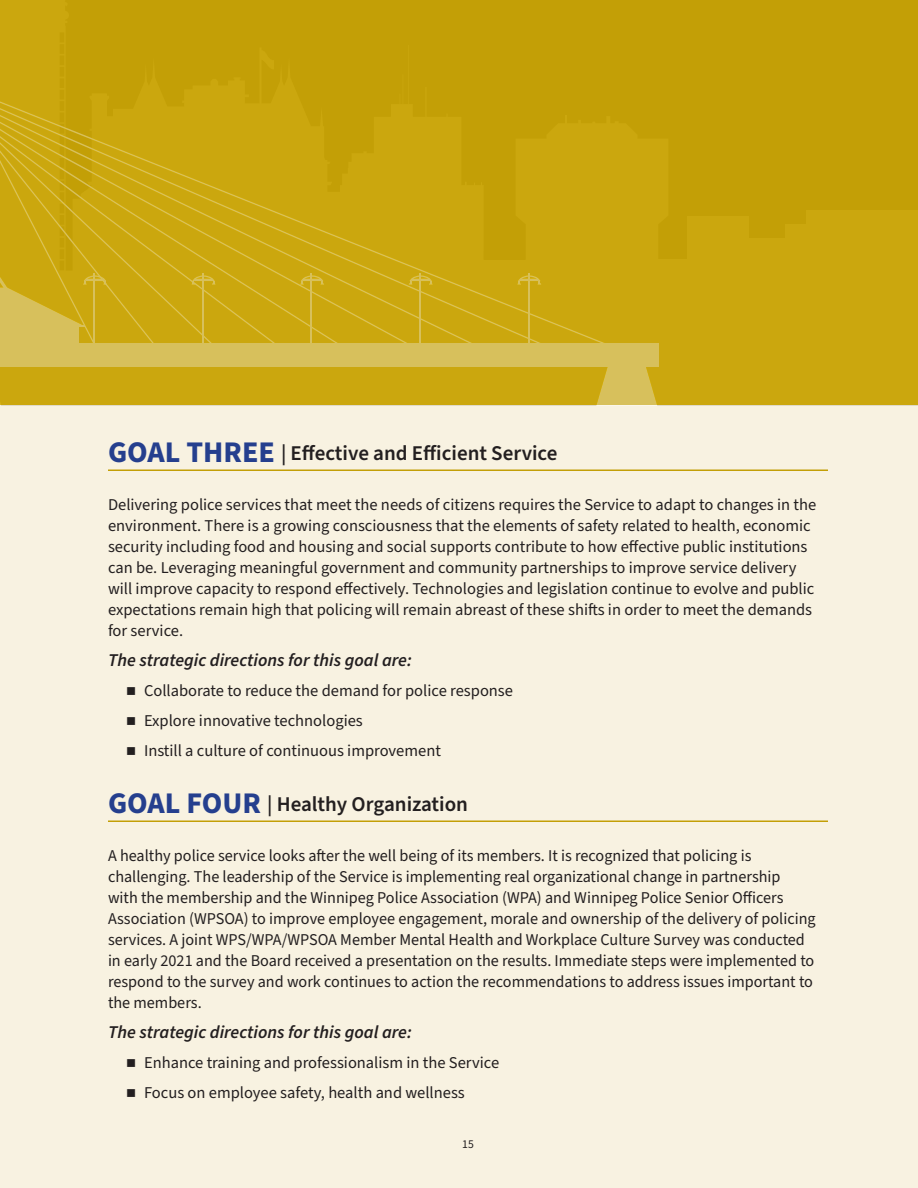
<style>
.page{position:relative;width:918px;height:1188px;background:#f8f2e1}
.page>*{position:absolute;margin:0;border:0;box-sizing:border-box;transform-origin:0 0}
.Goal_headers{font:600 21px "Source Sans Pro";color:#231f20}
.Body_copy{font:italic 600 18px "Source Sans Pro";color:#231f20}
.Body_copy-2{font:16.5px/21px "Source Sans Pro";color:#231f20}
.t1{font:12px "Source Sans Pro";color:#231f20}
.s1{font-weight:700;font-size:30px;color:#253f8e}
</style>
<div class="page">
<div style="left:0;top:0;width:918px;height:405px;background:#c39f06"></div>
<div style="left:646px;top:259px;width:135px;height:146px;background:#cba70e"></div>
<div style="left:0;top:344px;width:659px;height:23px;background:#d7c05c"></div>
<svg style="left:0;top:101px;width:613px;height:243px"></svg>
<hr style="left:202px;top:273px;width:2px;height:73px;background:#fff">
<svg style="left:192px;top:275px;width:24px;height:10px"></svg>
<svg style="left:0;top:143px;width:159px;height:201px"></svg>
<hr style="left:311px;top:273px;width:1px;height:73px;background:#fff">
<svg style="left:300px;top:275px;width:24px;height:10px"></svg>
<hr style="left:419px;top:273px;width:2px;height:73px;background:#fff">
<svg style="left:409px;top:275px;width:24px;height:10px"></svg>
<hr style="left:528px;top:273px;width:1px;height:73px;background:#fff">
<svg style="left:517px;top:275px;width:24px;height:10px"></svg>
<svg style="left:596px;top:367px;width:61px;height:38px"></svg>
<div style="left:687px;top:217px;width:62px;height:188px;background:#cba70e"></div>
<div style="left:807px;top:211px;width:111px;height:194px;background:#cba70e"></div>
<div style="left:730px;top:238px;width:92px;height:167px;background:#cba70e"></div>
<hr style="left:108px;top:470px;width:720px;height:1px;background:#c39f06">
<hr style="left:108px;top:820px;width:720px;height:2px;background:#c39f06">
<p class="Goal_headers" style="left:108px;top:439px;width:451px"><span class="s1">GOAL THREE</span> | Effective and Efficient Service</p>
<p class="Body_copy-2" style="left:108px;top:495px;width:710px">Delivering police services that meet the needs of citizens requires the Service to adapt to changes in the environment. There is a growing consciousness that the elements of safety related to health, economic security including food and housing and social supports contribute to how effective public institutions can be. Leveraging meaningful government and community partnerships to improve service delivery will improve capacity to respond effectively. Technologies and legislation continue to evolve and public expectations remain high that policing will remain abreast of these shifts in order to meet the demands for service.</p>
<p class="Body_copy" style="left:108px;top:648px;width:305px">The strategic directions for this goal are:</p>
<p class="Body_copy-2" style="left:144px;top:681px;width:371px">Collaborate to reduce the demand for police response</p>
<p class="Body_copy-2" style="left:144px;top:711px;width:220px">Explore innovative technologies</p>
<p class="Body_copy-2" style="left:144px;top:741px;width:298px">Instill a culture of continuous improvement</p>
<p class="Goal_headers" style="left:108px;top:790px;width:362px"><span class="s1">GOAL FOUR</span> | Healthy Organization</p>
<p class="Body_copy-2" style="left:108px;top:846px;width:709px">A healthy police service looks after the well being of its members. It is recognized that policing is challenging. The leadership of the Service is implementing real organizational change in partnership<br>with the membership and the Winnipeg Police Association (WPA) and Winnipeg Police Senior Officers Association (WPSOA) to improve employee engagement, morale and ownership of the delivery of policing services. A joint WPS/WPA/WPSOA Member Mental Health and Workplace Culture Survey was conducted in early 2021 and the Board received a presentation on the results. Immediate steps were implemented to respond to the survey and work continues to action the recommendations to address issues important to the members.</p>
<p class="Body_copy" style="left:108px;top:1020px;width:305px">The strategic directions for this goal are:</p>
<p class="Body_copy-2" style="left:144px;top:1053px;width:357px">Enhance training and professionalism in the Service</p>
<p class="Body_copy-2" style="left:144px;top:1083px;width:322px">Focus on employee safety, health and wellness</p>
<p class="t1" style="left:462px;top:1136px;width:13px">15</p>
</div>
